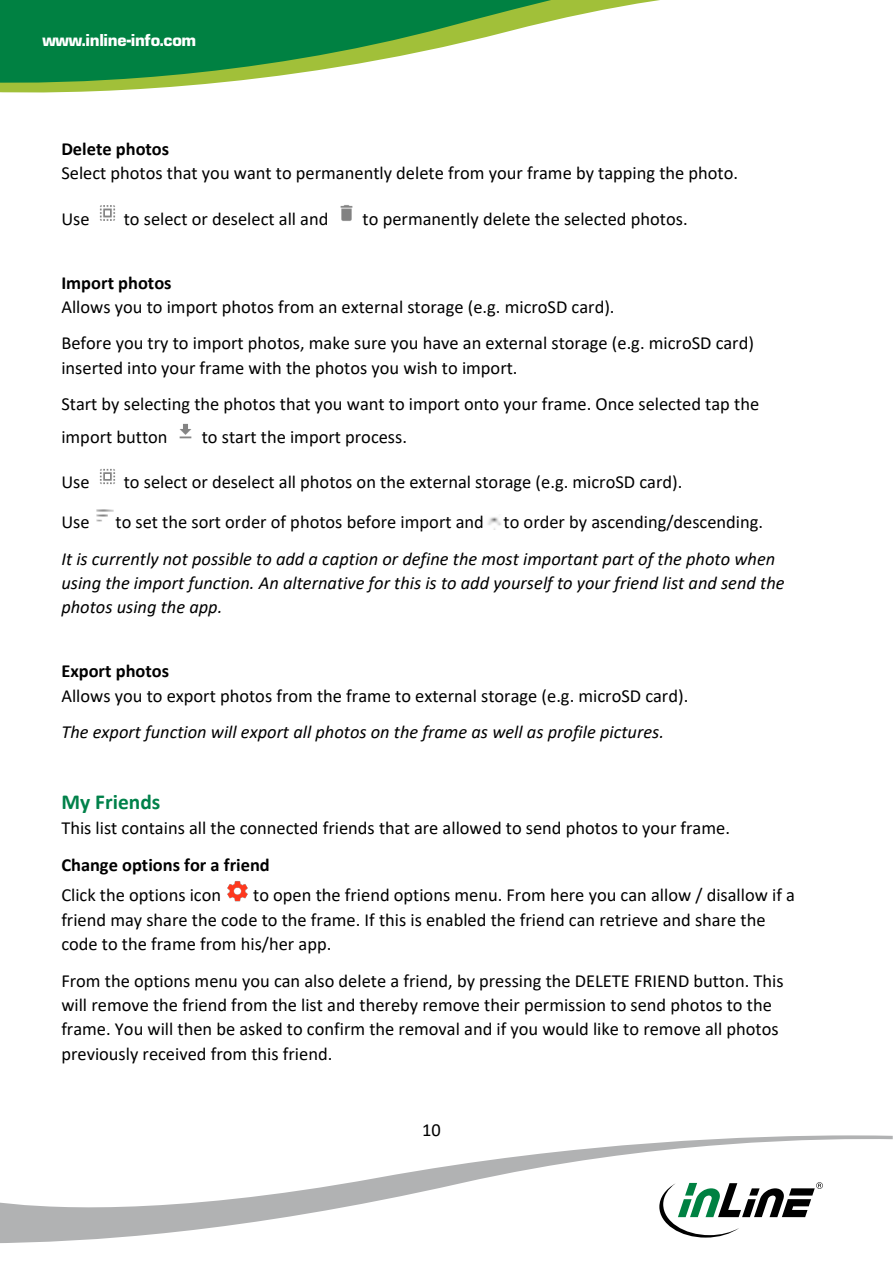
<style>
.page{position:relative;width:893px;height:1263px;background:#fff}
.page>*{position:absolute;margin:0;border:0;box-sizing:border-box;transform-origin:0 0}
.t1{font:700 21.45px "Calibri";letter-spacing:.005em;color:#00814a}
.t2{font:18.45px/24.3px "Calibri";color:#000}
.t3{font:italic 18.45px/24.3px "Calibri";color:#000}
.t4{font:700 18.45px "Calibri";color:#000}
.t5{font:900 18px "Eurostile";letter-spacing:-.015em;color:#fff}
</style>
<div class="page">
<img style="left:99px;top:205px;width:17px;height:16px">
<img style="left:340px;top:205px;width:13px;height:16px">
<img style="left:179px;top:423px;width:13px;height:16px">
<img style="left:99px;top:468px;width:17px;height:17px">
<img style="left:96px;top:509px;width:18px;height:13px">
<img style="left:487px;top:517px;width:14px;height:12px">
<img style="left:227px;top:881px;width:21px;height:21px">
<svg style="left:0;top:84px;width:204px;height:9px;fill:#a1c039"></svg>
<svg style="left:0;top:0;width:660px;height:84px;fill:#008142"></svg>
<svg style="left:0;top:1135px;width:893px;height:108px"></svg>
<svg style="left:659px;top:1182px;width:164px;height:55px"></svg>
<p class="t5" style="left:43px;top:30px;width:155px">www.inline-info.com</p>
<p class="t4" style="left:61px;top:136px;width:109px">Delete photos</p>
<p class="t2" style="left:61px;top:161px;width:678px">Select photos that you want to permanently delete from your frame by tapping the photo.</p>
<p class="t2" style="left:61px;top:206px;width:30px">Use</p>
<p class="t2" style="left:124px;top:206px;width:206px">to select or deselect all and</p>
<p class="t2" style="left:363px;top:206px;width:326px">to permanently delete the selected photos.</p>
<p class="t4" style="left:61px;top:269px;width:112px">Import photos</p>
<p class="t2" style="left:61px;top:288px;width:694px;line-height:36.5px">Allows you to import photos from an external storage (e.g. microSD card).<br>Before you try to import photos, make sure you have an external storage (e.g. microSD card)</p>
<p class="t2" style="left:61px;top:349px;width:699px;line-height:36.5px">inserted into your frame with the photos you wish to import.<br>Start by selecting the photos that you want to import onto your frame. Once selected tap the</p>
<p class="t2" style="left:61px;top:424px;width:108px">import button</p>
<p class="t2" style="left:202px;top:424px;width:207px">to start the import process.</p>
<p class="t2" style="left:61px;top:470px;width:30px">Use</p>
<p class="t2" style="left:124px;top:470px;width:560px">to select or deselect all photos on the external storage (e.g. microSD card).</p>
<p class="t2" style="left:61px;top:509px;width:30px">Use</p>
<p class="t2" style="left:115px;top:509px;width:649px">to set the sort order of photos before import and to order by ascending/descending.</p>
<p class="t3" style="left:61px;top:546px;width:725px">It is currently not possible to add a caption or define the most important part of the photo when using the import function. An alternative for this is to add yourself to your friend list and send the photos using the app.</p>
<p class="t4" style="left:61px;top:658px;width:109px">Export photos</p>
<p class="t2" style="left:61px;top:683px;width:628px">Allows you to export photos from the frame to external storage (e.g. microSD card).</p>
<p class="t3" style="left:61px;top:719px;width:604px">The export function will export all photos on the frame as well as profile pictures.</p>
<p class="t1" style="left:61px;top:787px;width:101px">My Friends</p>
<p class="t2" style="left:61px;top:816px;width:670px">This list contains all the connected friends that are allowed to send photos to your frame.</p>
<p class="t4" style="left:61px;top:852px;width:210px">Change options for a friend</p>
<p class="t2" style="left:61px;top:883px;width:161px">Click the options icon</p>
<p class="t2" style="left:61px;top:883px;width:735px;text-indent:192px">to open the friend options menu. From here you can allow / disallow if a friend may share the code to the frame. If this is enabled the friend can retrieve and share the code to the frame from his/her app.</p>
<p class="t2" style="left:61px;top:968px;width:724px">From the options menu you can also delete a friend, by pressing the DELETE FRIEND button. This will remove the friend from the list and thereby remove their permission to send photos to the frame. You will then be asked to confirm the removal and if you would like to remove all photos previously received from this friend.</p>
<p class="t2" style="left:422px;top:1117px;width:20px">10</p>
</div>
